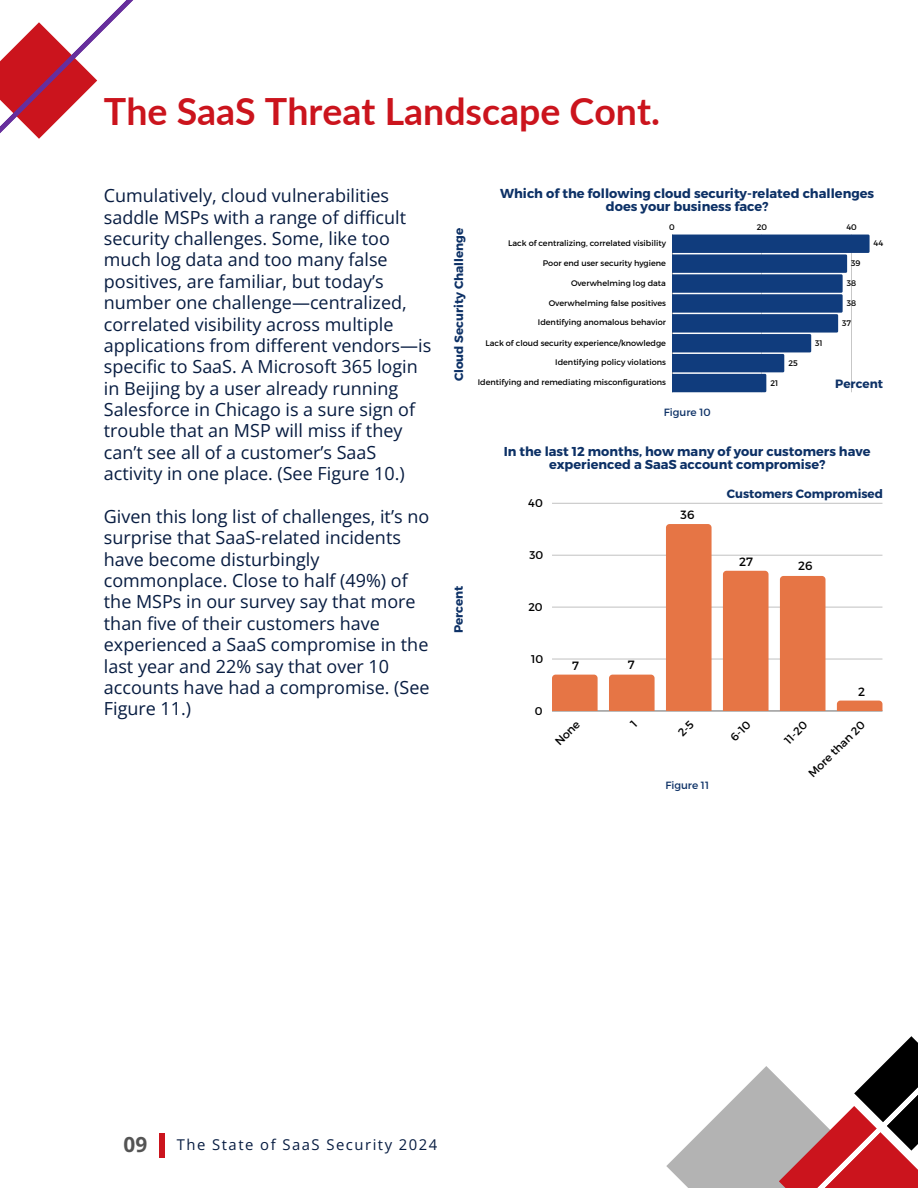
<style>
.page{position:relative;width:918px;height:1188px;background:#fff}
.page>*{position:absolute;margin:0;border:0;box-sizing:border-box;transform-origin:0 0}
.t1{font:700 37.5px "Lato";color:#cb141d}
.t2{font:700 20.7px "Open Sans";color:#545454}
.t3{font:18px/21.3px "Open Sans";color:#071c41}
.t4{font:14.85px "Open Sans";letter-spacing:.1em;color:#071c41}
.t5{font:700 12.9px/12.9px "Montserrat";color:#0d3166;text-align:center}
.t6{font:700 12px "Montserrat";color:#0d3166}
.t7{font:12px "Montserrat";color:#000}
.t8{font:11.25px "Montserrat";color:#000}
.t9{font:10.5px "Montserrat";color:#0d3166}
.t10{font:8.1px "Montserrat";color:#000}
</style>
<div class="page">
<div style="left:160px;top:1133px;width:5px;height:24px;background:#cb141d"></div>
<svg style="left:666px;top:1066px;width:131px;height:122px;fill:#b3b3b3"></svg>
<svg style="left:779px;top:1106px;width:18px;height:82px"></svg>
<svg style="left:797px;top:1040px;width:121px;height:148px"></svg>
<svg style="left:0;top:0;width:133px;height:139px"></svg>
<svg style="left:672px;top:235px;width:198px;height:157px"></svg>
<hr style="left:552px;top:711px;width:330px;height:1px;background:#bababa">
<hr style="left:552px;top:659px;width:330px;height:1px;background:#ddd">
<hr style="left:552px;top:607px;width:330px;height:1px;background:#d8d8d8">
<hr style="left:552px;top:555px;width:330px;height:1px;background:#d3d3d3">
<hr style="left:552px;top:503px;width:330px;height:1px;background:#cecece">
<div style="left:552px;top:675px;width:46px;height:36px;background:#e67545"></div>
<div style="left:609px;top:675px;width:46px;height:36px;background:#e67545"></div>
<div style="left:666px;top:524px;width:46px;height:187px;background:#e67545"></div>
<div style="left:723px;top:571px;width:46px;height:140px;background:#e67545"></div>
<div style="left:780px;top:576px;width:46px;height:135px;background:#e67545"></div>
<svg style="left:837px;top:701px;width:45px;height:10px"></svg>
<h2 class="t1" style="left:104px;top:88px;width:558px">The SaaS Threat Landscape Cont.</h2>
<h4 class="t3" style="left:104px;top:185px;width:329px">Cumulatively, cloud vulnerabilities saddle MSPs with a range of difficult security challenges. Some, like too much log data and too many false positives, are familiar, but today’s number one challenge—centralized, correlated visibility across multiple applications from different vendors—is specific to SaaS. A Microsoft 365 login in Beijing by a user already running Salesforce in Chicago is a sure sign of trouble that an MSP will miss if they can’t see all of a customer’s SaaS activity in one place. (See Figure 10.)</h4>
<h4 class="t3" style="left:104px;top:505px;width:327px">Given this long list of challenges, it’s no surprise that SaaS-related incidents have become disturbingly commonplace. Close to half (49%) of the MSPs in our survey say that more than five of their customers have experienced a SaaS compromise in the last year and 22% say that over 10 accounts have had a compromise. (See<br>Figure 11.)</h4>
<h4 class="t6" style="left:451px;top:381px;width:155px;rotate:-90deg">Cloud Security Challenge</h4>
<p class="t6" style="left:451px;top:633px;width:49px;rotate:-90deg">Percent</p>
<p class="t5" style="left:500px;top:186px;width:376px">Which of the following cloud security-related challenges does your business face?</p>
<p class="t10" style="left:669px;top:222px;width:7px">0</p>
<p class="t10" style="left:757px;top:222px;width:12px">20</p>
<p class="t10" style="left:846px;top:222px;width:12px">40</p>
<p class="t10" style="left:508px;top:238px;width:159px">Lack of centralizing, correlated visibility</p>
<p class="t10" style="left:874px;top:238px;width:11px">44</p>
<p class="t10" style="left:543px;top:258px;width:125px">Poor end user security hygiene</p>
<p class="t10" style="left:851px;top:258px;width:11px">39</p>
<p class="t10" style="left:571px;top:278px;width:96px">Overwhelming log data</p>
<p class="t10" style="left:847px;top:278px;width:11px">38</p>
<p class="t10" style="left:549px;top:297px;width:119px">Overwhelming false positives</p>
<p class="t10" style="left:847px;top:298px;width:11px">38</p>
<p class="t10" style="left:538px;top:317px;width:130px">Identifying anomalous behavior</p>
<p class="t10" style="left:842px;top:318px;width:10px">37</p>
<p class="t10" style="left:485px;top:338px;width:182px">Lack of cloud security experience/knowledge</p>
<p class="t10" style="left:815px;top:338px;width:9px">31</p>
<p class="t10" style="left:555px;top:357px;width:112px">Identifying policy violations</p>
<p class="t10" style="left:788px;top:358px;width:11px">25</p>
<p class="t10" style="left:478px;top:377px;width:190px">Identifying and remediating misconfigurations</p>
<p class="t10" style="left:770px;top:378px;width:9px">21</p>
<p class="t6" style="left:835px;top:376px;width:49px">Percent</p>
<h4 class="t9" style="left:664px;top:405px;width:48px">Figure 10</h4>
<h4 class="t5" style="left:504px;top:445px;width:368px">In the last 12 months, how many of your customers have experienced a SaaS account compromise?</h4>
<p class="t8" style="left:528px;top:496px;width:16px">40</p>
<p class="t8" style="left:529px;top:548px;width:15px">30</p>
<p class="t8" style="left:528px;top:600px;width:16px">20</p>
<p class="t7" style="left:681px;top:507px;width:15px">36</p>
<p class="t6" style="left:727px;top:486px;width:158px">Customers Compromised</p>
<p class="t7" style="left:739px;top:554px;width:15px">27</p>
<p class="t7" style="left:798px;top:558px;width:16px">26</p>
<p class="t8" style="left:531px;top:652px;width:14px">10</p>
<p class="t8" style="left:535px;top:704px;width:9px">0</p>
<p class="t7" style="left:572px;top:657px;width:8px">7</p>
<p class="t7" style="left:628px;top:657px;width:8px">7</p>
<h3 class="t7" style="left:858px;top:683px;width:9px">2</h3>
<p class="t8" style="left:552px;top:738px;width:31px;rotate:-45deg">None</p>
<p class="t8" style="left:727px;top:734px;width:25px;rotate:-45deg">6-10</p>
<p class="t8" style="left:781px;top:737px;width:29px;rotate:-45deg">11-20</p>
<p class="t8" style="left:805px;top:770px;width:76px;rotate:-45deg">More than 20</p>
<h4 class="t9" style="left:665px;top:778px;width:45px">Figure 11</h4>
<h2 class="t2" style="left:124px;top:1130px;width:25px">09</h2>
<h1 class="t4" style="left:177px;top:1134px;width:262px">The State of SaaS Security 2024</h1>
</div>
